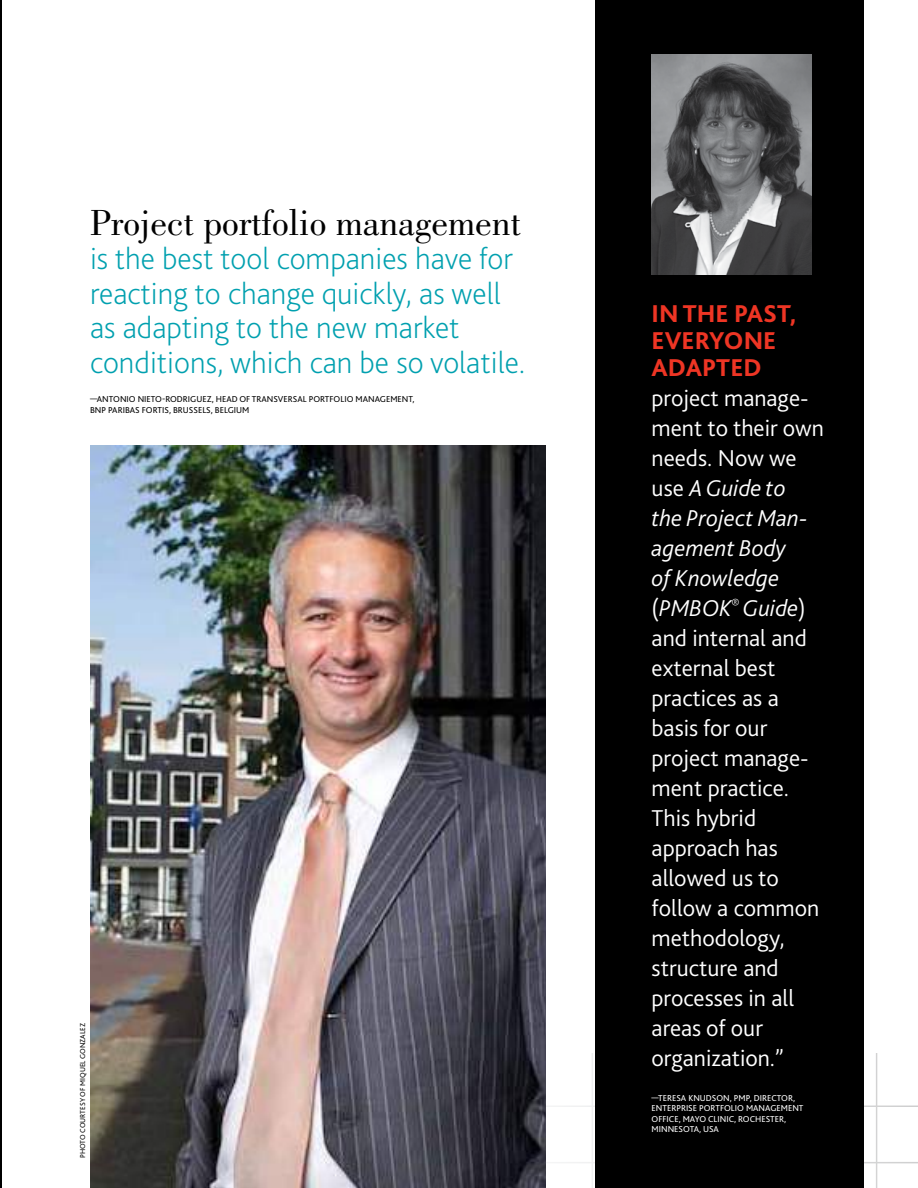
<style>
.page{position:relative;width:918px;height:1188px;background:#fff}
.page>*{position:absolute;margin:0;border:0;box-sizing:border-box;transform-origin:0 0}
.t1{font:37.5px "Bodoni Std";color:#000}
.t2{font:200 31.5px/34.5px "Bliss 2";color:#00a0af}
.t3{font:800 25.5px/27px "Bliss 2";color:#ee3524}
.t4{font:300 24px/30px "Bliss 2";color:#fff}
.t5{font:9px/10.5px "Bliss 2";color:#fff}
.t6{font:9px/10.8px "Bliss 2";color:#000}
.t7{font:7.5px "Bliss 2";color:#000}
.s1{font-style:italic}
</style>
<div class="page">
<hr style="left:0;top:0;width:2px;height:1188px;background:#000">
<div style="left:596px;top:0;width:268px;height:1188px;background:#000"></div>
<img style="left:652px;top:54px;width:160px;height:220px">
<img style="left:90px;top:446px;width:456px;height:742px">
<h1 class="t1" style="left:90px;top:202px;width:433px">Project portfolio management</h1>
<h2 class="t2" style="left:90px;top:241px;width:437px">is the best tool companies have for reacting to change quickly, as well as adapting to the new market conditions, which can be so volatile.</h2>
<p class="t6" style="left:90px;top:393px;width:326px">—ANTONI O NI ETO-RODRI GUEZ, HEAD OF TRANSVERSAL PORTFOLI O MANAGEM ENT,<br>BN P PARI BAS FORTIS, BRUSSELS, BELGI UM</p>
<p class="t7" style="left:78px;top:1158px;width:136px;rotate:-90deg">PHOTO COURTESY OF MIQUEL GONZALEZ</p>
<p class="t3" style="left:652px;top:300px;width:146px">IN THE PAST,<br>EVERYO NE<br>ADAPTED</p>
<p class="t4" style="left:652px;top:383px;width:174px">project manage&shy;ment to their own needs. Now we use <span class="s1">A Guide to<br>the Project Man&shy;agement Body<br>of Knowledge </span>(<span class="s1">PMBOK</span><sup>®</sup> <span class="s1">Guide</span>) and internal and external best practices as a basis for our project manage&shy;ment practice.<br>This hybrid approach has allowed us to follow a common methodology, structure and processes in all areas of our organization.”</p>
<p class="t5" style="left:652px;top:1092px;width:153px">—TERESA KNUDSON, PMP, DI RECTOR,<br>ENTERPRISE PORTFOLIO MANAGEM ENT<br>OFFICE, MAYO CLI NIC, ROCHESTER,<br>MI NNESOTA, USA</p>
</div>
